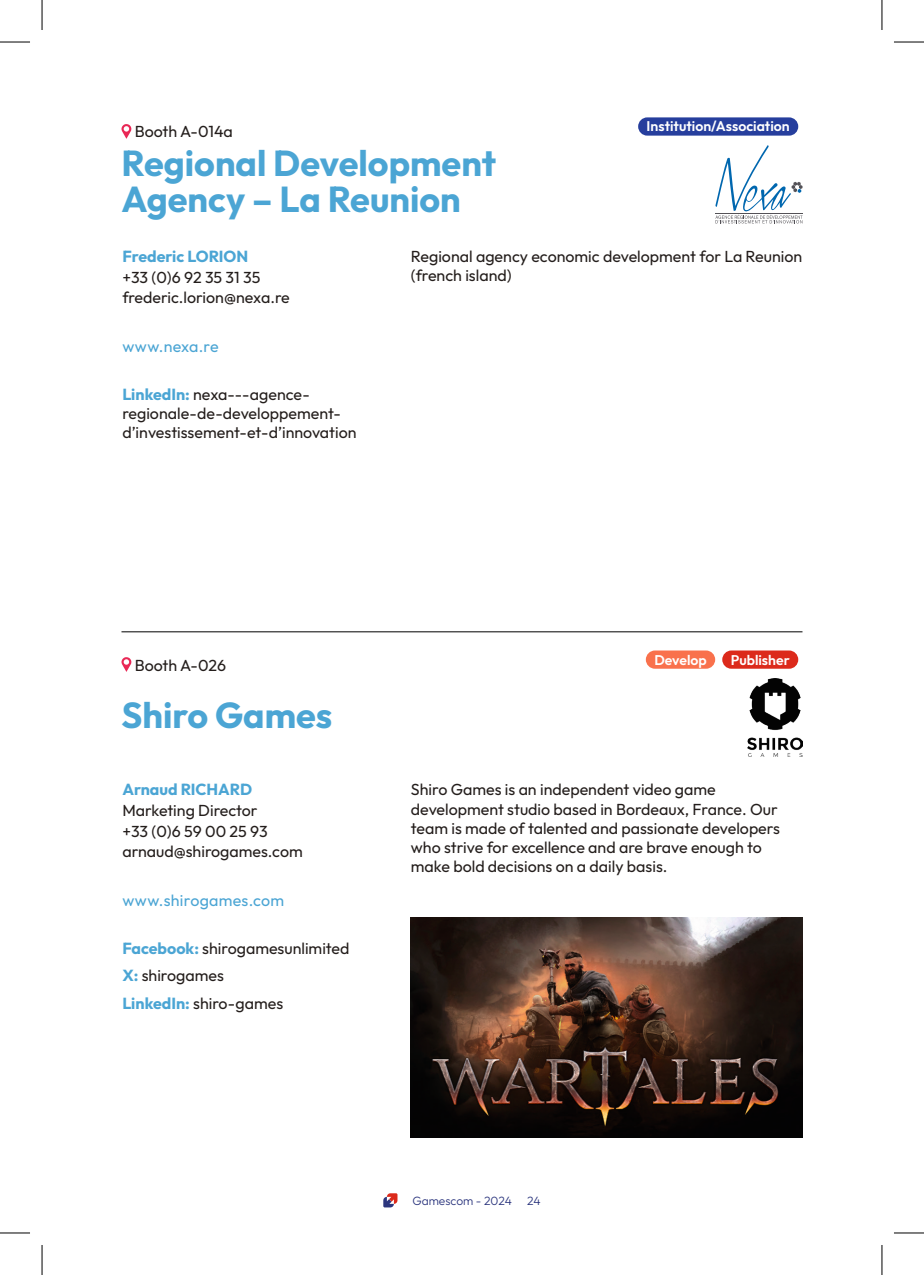
<style>
.page{position:relative;width:924px;height:1275px;background:#fff}
.page>*{position:absolute;margin:0;border:0;box-sizing:border-box;transform-origin:0 0}
.t1{font:700 36px/36px "Outfit";color:#4ba5d4}
.t2{font:16px/19.2px "Outfit";color:#241e1c}
.t3{font:16px "Outfit";letter-spacing:.015em;color:#4ba5d4}
.t4{font:700 16px "Outfit";color:#4ba5d4}
.t5{font:600 14px "Outfit";color:#fff}
.t6{font:300 12px "Outfit";color:#2c367e}
.s1{font-weight:700;color:#4ba5d4}
</style>
<div class="page">
<svg style="left:383px;top:1193px;width:14px;height:14px"></svg>
<hr style="left:121px;top:631px;width:681px;height:1px;background:#000">
<svg style="left:715px;top:145px;width:87px;height:78px"></svg>
<div style="left:637px;top:117px;width:160px;height:19px;background:#263e9d;border-radius:9px"></div>
<svg style="left:121px;top:124px;width:10px;height:15px"></svg>
<img style="left:747px;top:678px;width:55px;height:78px">
<div style="left:645px;top:650px;width:69px;height:18px;background:#f9714c;border-radius:9px"></div>
<div style="left:722px;top:650px;width:75px;height:18px;background:#dc2a1b;border-radius:9px"></div>
<svg style="left:121px;top:657px;width:10px;height:15px"></svg>
<img style="left:411px;top:917px;width:391px;height:220px">
<hr style="left:0;top:42px;width:30px;height:1px;background:#000">
<hr style="left:893px;top:42px;width:30px;height:1px;background:#000">
<hr style="left:0;top:1232px;width:30px;height:1px;background:#000">
<hr style="left:893px;top:1232px;width:30px;height:1px;background:#000">
<hr style="left:42px;top:0;width:1px;height:30px;background:#000">
<hr style="left:42px;top:1245px;width:1px;height:30px;background:#000">
<hr style="left:881px;top:0;width:1px;height:30px;background:#000">
<hr style="left:881px;top:1245px;width:1px;height:30px;background:#000">
<p class="t2" style="left:135px;top:122px;width:100px">Booth A-014a</p>
<p class="t5" style="left:646px;top:118px;width:144px">Institution/Association</p>
<h1 class="t1" style="left:121px;top:146px;width:376px">Regional Development<br>Agency – La Reunion</h1>
<p class="t4" style="left:122px;top:247px;width:127px">Frederic LORION</p>
<p class="t2" style="left:122px;top:267px;width:169px;line-height:20.6px">+33 (0)6 92 35 31 35 frederic.lorion@nexa.re</p>
<p class="t3" style="left:122px;top:338px;width:98px">www.nexa.re</p>
<p class="t2" style="left:122px;top:385px;width:236px"><span class="s1">LinkedIn:</span> nexa---agence&shy;regionale-de-developpement&shy;d’investissement-et-d’innovation</p>
<p class="t2" style="left:411px;top:247px;width:393px">R egional agency economic development for La Reunion (french island)</p>
<p class="t2" style="left:135px;top:655px;width:93px">Booth A-026</p>
<h1 class="t1" style="left:121px;top:696px;width:212px">Shiro Games</h1>
<p class="t4" style="left:122px;top:780px;width:131px">Arnaud RICHARD</p>
<p class="t2" style="left:122px;top:800px;width:182px;line-height:20.6px">Marketing Director<br>+33 (0)6 59 00 25 93 arnaud@shirogames.com</p>
<p class="t3" style="left:122px;top:891px;width:163px">www.shirogames.com</p>
<p class="t2" style="left:122px;top:934px;width:228px;line-height:27.8px"><span class="s1">Facebook:</span> shirogamesunlimited<br><span class="s1">X:</span> shirogames<br><span class="s1">LinkedIn:</span> shiro-games</p>
<p class="t5" style="left:654px;top:651px;width:54px">Develop</p>
<p class="t5" style="left:730px;top:651px;width:60px">Publisher</p>
<p class="t2" style="left:411px;top:780px;width:370px">Shiro Games is an independent video game development studio based in Bordeaux, France. Our team is made of talented and passionate developers who strive for excellence and are brave enough to make bold decisions on a daily basis.</p>
<p class="t6" style="left:412px;top:1193px;width:130px">Gamescom - 2024 24</p>
</div>
